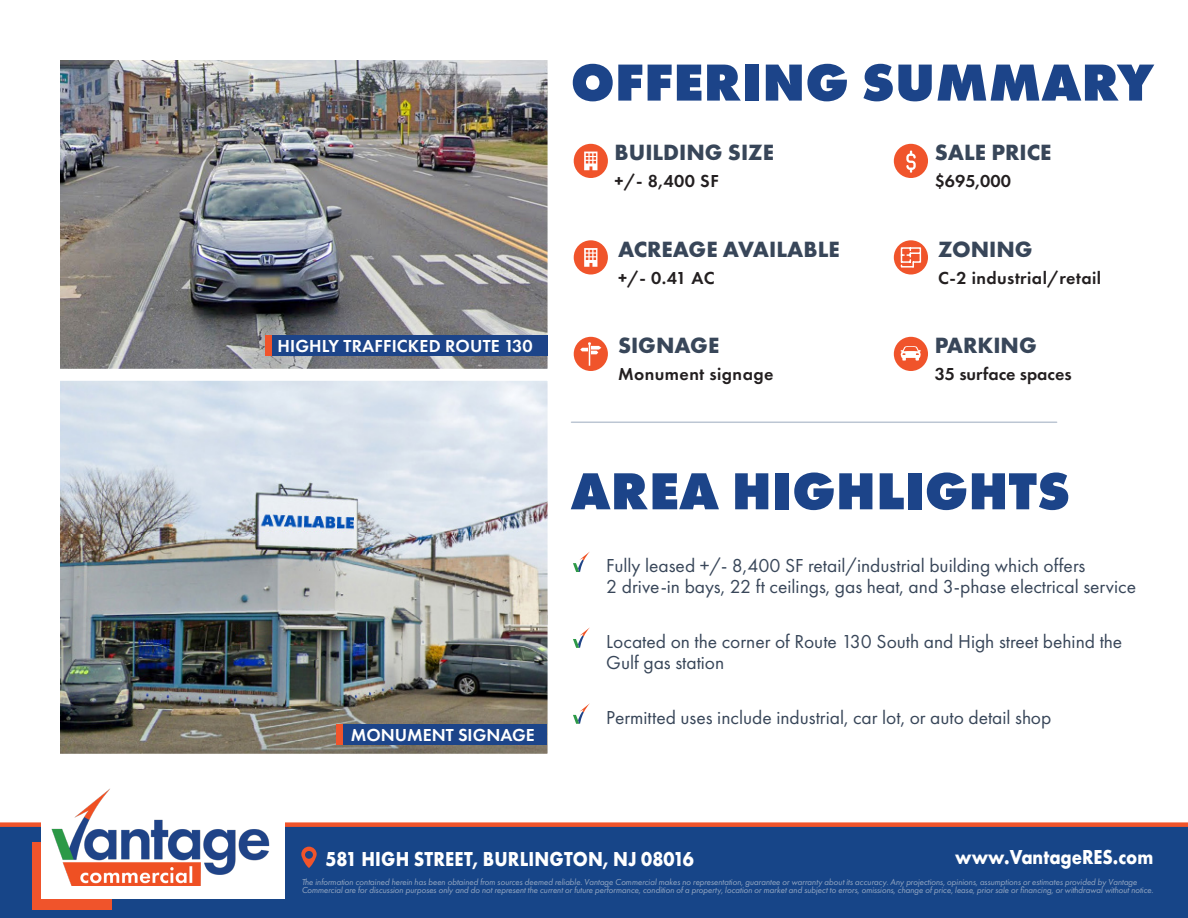
<style>
.page{position:relative;width:1188px;height:918px;background:#fff}
.page>*{position:absolute;margin:0;border:0;box-sizing:border-box;transform-origin:0 0}
.t1{font:800 54px "Futura PT";color:#1c4489}
.t2{font:700 22.95px "Futura PT";color:#384659}
.t3{font:700 21px "Futura PT";color:#fff;scale:.88 1}
.t4{font:700 21px "Futura PT";color:#fff;scale:.87 1}
.t5{font:19.5px/21px "Futura PT";color:#384659}
.t6{font:600 18px "Futura PT";letter-spacing:.025em;color:#231f20}
.t7{font:600 18px "Futura PT";letter-spacing:.01em;color:#fff}
.t8{font:600 18px "Futura PT";color:#231f20}
.t9{font:italic 9px/7.5px "Futura PT";letter-spacing:-.01em;color:#bcc6d3}
</style>
<div class="page">
<hr style="left:571px;top:422px;width:486px;height:1px;background:#bcc6d3">
<svg style="left:573px;top:627px;width:17px;height:21px"></svg>
<svg style="left:573px;top:551px;width:17px;height:21px"></svg>
<img style="left:61px;top:61px;width:486px;height:307px">
<div style="left:54px;top:54px;width:500px;height:321px;border:6px solid #fff"></div>
<img style="left:61px;top:382px;width:486px;height:371px">
<div style="left:54px;top:375px;width:500px;height:385px;border:6px solid #fff"></div>
<div style="left:272px;top:336px;width:276px;height:20px;background:#1c4489"></div>
<div style="left:266px;top:336px;width:6px;height:20px;background:#f0542b"></div>
<div style="left:894px;top:337px;width:34px;height:34px;background:#f0542b;border-radius:50%"></div>
<svg style="left:901px;top:346px;width:20px;height:15px"></svg>
<div style="left:894px;top:144px;width:34px;height:34px;background:#f0542b;border-radius:50%"></div>
<svg style="left:906px;top:150px;width:10px;height:23px"></svg>
<div style="left:574px;top:144px;width:34px;height:34px;background:#f0542b;border-radius:50%"></div>
<svg style="left:584px;top:152px;width:13px;height:18px"></svg>
<svg style="left:573px;top:703px;width:17px;height:21px"></svg>
<div style="left:343px;top:724px;width:204px;height:21px;background:#1c4489"></div>
<div style="left:336px;top:724px;width:7px;height:21px;background:#f0542b"></div>
<div style="left:574px;top:337px;width:34px;height:34px;background:#f0542b;border-radius:50%"></div>
<svg style="left:580px;top:342px;width:21px;height:24px"></svg>
<div style="left:894px;top:240px;width:34px;height:35px;background:#f0542b;border-radius:50%"></div>
<svg style="left:900px;top:247px;width:22px;height:21px"></svg>
<div style="left:574px;top:240px;width:34px;height:35px;background:#f0542b;border-radius:50%"></div>
<svg style="left:584px;top:248px;width:13px;height:19px"></svg>
<div style="left:0;top:822px;width:1188px;height:96px;background:#174588"></div>
<div style="left:32px;top:842px;width:80px;height:67px;background:#f0542b"></div>
<div style="left:42px;top:784px;width:243px;height:115px;background:#fff"></div>
<img style="left:41px;top:788px;width:229px;height:98px">
<svg style="left:301px;top:847px;width:16px;height:21px"></svg>
<div style="left:305px;top:851px;width:8px;height:8px;background:#174588;border-radius:50%"></div>
<p class="t1" style="left:571px;top:48px;width:585px">OFFERING SUMMARY</p>
<p class="t2" style="left:615px;top:138px;width:161px">BUILDING SIZE</p>
<p class="t6" style="left:615px;top:170px;width:106px">+/- 8,400 SF</p>
<p class="t2" style="left:618px;top:234px;width:223px">ACREAGE AVAILABLE</p>
<p class="t6" style="left:618px;top:267px;width:98px">+/- 0.41 AC</p>
<p class="t2" style="left:935px;top:138px;width:118px">SALE PRICE</p>
<p class="t6" style="left:935px;top:170px;width:78px">$695,000</p>
<p class="t2" style="left:938px;top:234px;width:96px">ZONING</p>
<p class="t6" style="left:938px;top:267px;width:164px">C-2 industrial/retail</p>
<p class="t7" style="left:277px;top:335px;width:257px">HIGHLY TRAFFICKED ROUTE 130</p>
<p class="t2" style="left:935px;top:331px;width:104px">PARKING</p>
<p class="t8" style="left:935px;top:363px;width:139px">35 surface spaces</p>
<p class="t2" style="left:618px;top:331px;width:103px">SIGNAGE</p>
<p class="t6" style="left:618px;top:363px;width:157px">Monument signage</p>
<p class="t1" style="left:571px;top:457px;width:501px">AREA HIGHLIGHTS</p>
<p class="t5" style="left:606px;top:555px;width:531px">Fully leased +/- 8,400 SF retail/industrial building which offers<br>2 drive-in bays, 22 ft ceilings, gas heat, and 3-phase electrical service</p>
<p class="t7" style="left:351px;top:724px;width:185px">MONUMENT SIGNAGE</p>
<p class="t5" style="left:606px;top:631px;width:517px">Located on the corner of Route 130 South and High street behind the<br>Gulf gas station</p>
<p class="t5" style="left:606px;top:707px;width:447px">Permitted uses include industrial, car lot, or auto detail shop</p>
<h3 class="t4" style="left:955px;top:844px;width:229px">www.VantageRES.com</h3>
<h3 class="t3" style="left:325px;top:845px;width:420px">581 HIGH STREET, BURLINGTON, NJ 08016</h3>
<p class="t9" style="left:301px;top:878px;width:854px">The information contained herein has been obtained from sources deemed reliable. Vantage Commercial makes no representation, guarantee or warranty about its accuracy. Any projections, opinions, assumptions or estimates provided by Vantage<br>Commercial are for discussion purposes only and do not represent the current or future performance, condition of a property, location or market and subject to errors, omissions, change of price, lease, prior sale or financing, or withdrawal without notice.</p>
</div>
